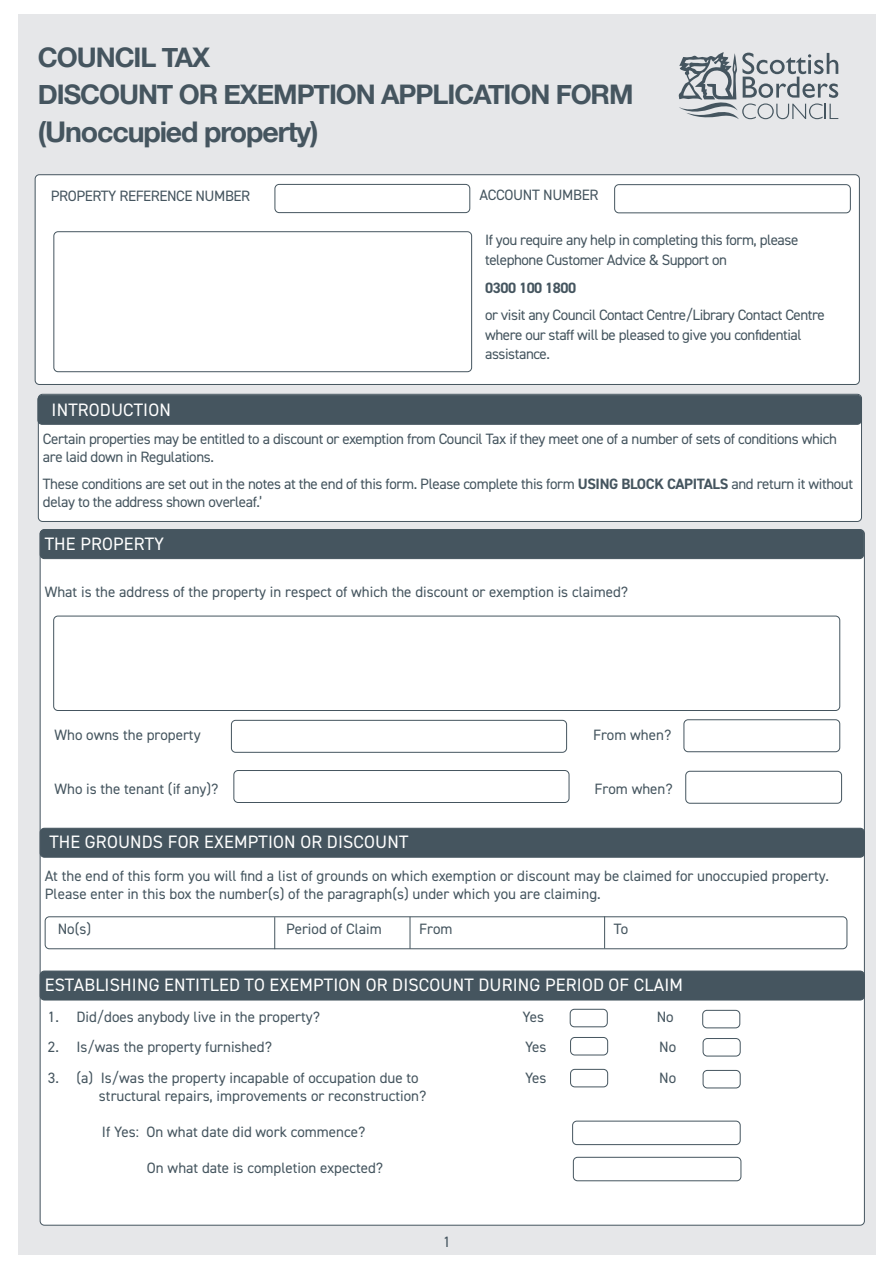
<style>
.page{position:relative;width:893px;height:1263px;background:#fff}
.page>*{position:absolute;margin:0;border:0;box-sizing:border-box;transform-origin:0 0}
.t1{font:700 28.5px "Helvetica Neue";letter-spacing:-.04em;color:#45555f}
.t2{font:700 27px "Helvetica Neue";letter-spacing:-.04em;color:#45555f}
.t3{font:18px "DIN2014";letter-spacing:.01em;color:#fff}
.t4{font:15px/18px "DIN2014";color:#45555f}
.t5{font:15px/17.2px "DIN2014";letter-spacing:-.025em;color:#45555f}
.t6{font:15px/19.5px "DIN2014";letter-spacing:-.03em;color:#45555f}
.t7{font:15px "DIN2014";letter-spacing:-.02em;color:#45555f}
.t8{font:700 15px "DIN2014";letter-spacing:-.03em;color:#45555f}
.s1{font-weight:700}
</style>
<div class="page">
<div style="left:18px;top:14px;width:858px;height:1240px;background:#e6e7e9"></div>
<div style="left:40px;top:530px;width:824px;height:695px;background:#fff;border-radius:4px"></div>
<svg style="left:679px;top:52px;width:159px;height:67px"></svg>
<div style="left:35px;top:175px;width:824px;height:209px;background:#fff;border-radius:4px"></div>
<div style="left:35px;top:174px;width:825px;height:211px;border:1px solid #45555f;border-radius:4px"></div>
<div style="left:53px;top:231px;width:419px;height:141px;border:1px solid #45555f;border-radius:4px"></div>
<div style="left:38px;top:394px;width:823px;height:127px;background:#fff;border-radius:4px"></div>
<div style="left:38px;top:394px;width:824px;height:128px;border:1px solid #45555f;border-radius:4px"></div>
<div style="left:38px;top:395px;width:823px;height:29px;background:#45555f;border-radius:4px"></div>
<div style="left:38px;top:395px;width:824px;height:30px;border:1px solid #45555f;border-radius:4px"></div>
<div style="left:275px;top:184px;width:195px;height:29px;border:1px solid #45555f;border-radius:4px"></div>
<div style="left:614px;top:184px;width:237px;height:29px;border:1px solid #45555f;border-radius:4px"></div>
<div style="left:53px;top:616px;width:787px;height:95px;border:1px solid #45555f;border-radius:4px"></div>
<div style="left:40px;top:530px;width:824px;height:29px;background:#45555f;border-radius:4px"></div>
<div style="left:40px;top:529px;width:824px;height:30px;border:1px solid #45555f;border-radius:4px"></div>
<div style="left:231px;top:720px;width:336px;height:33px;border:1px solid #45555f;border-radius:4px"></div>
<div style="left:684px;top:719px;width:156px;height:33px;border:1px solid #45555f;border-radius:4px"></div>
<div style="left:233px;top:770px;width:336px;height:33px;border:1px solid #45555f;border-radius:4px"></div>
<div style="left:685px;top:771px;width:157px;height:33px;border:1px solid #45555f;border-radius:4px"></div>
<div style="left:40px;top:828px;width:824px;height:29px;background:#45555f;border-radius:4px"></div>
<div style="left:40px;top:828px;width:825px;height:29px;border:1px solid #45555f;border-radius:4px"></div>
<div style="left:45px;top:916px;width:802px;height:33px;border:1px solid #45555f;border-radius:4px"></div>
<hr style="left:274px;top:917px;width:1px;height:32px;background:#45555f">
<hr style="left:410px;top:917px;width:1px;height:32px;background:#45555f">
<hr style="left:604px;top:916px;width:1px;height:32px;background:#45555f">
<div style="left:40px;top:971px;width:824px;height:29px;background:#45555f;border-radius:4px"></div>
<div style="left:40px;top:971px;width:825px;height:29px;border:1px solid #45555f;border-radius:4px"></div>
<div style="left:570px;top:1009px;width:38px;height:18px;border:1px solid #45555f;border-radius:4px"></div>
<div style="left:702px;top:1010px;width:38px;height:18px;border:1px solid #45555f;border-radius:4px"></div>
<div style="left:570px;top:1037px;width:38px;height:18px;border:1px solid #45555f;border-radius:4px"></div>
<div style="left:703px;top:1038px;width:38px;height:18px;border:1px solid #45555f;border-radius:4px"></div>
<div style="left:570px;top:1069px;width:38px;height:18px;border:1px solid #45555f;border-radius:4px"></div>
<div style="left:703px;top:1070px;width:38px;height:18px;border:1px solid #45555f;border-radius:4px"></div>
<div style="left:572px;top:1121px;width:169px;height:24px;border:1px solid #45555f;border-radius:4px"></div>
<div style="left:573px;top:1157px;width:168px;height:24px;border:1px solid #45555f;border-radius:4px"></div>
<p class="t2" style="left:38px;top:33px;width:174px">COUNCIL TAX</p>
<p class="t2" style="left:38px;top:70px;width:597px">DISCOUNT OR EXEMPTION APPLICATION FORM</p>
<p class="t1" style="left:38px;top:106px;width:282px">(Unoccupied property)</p>
<p class="t6" style="left:51px;top:185px;width:201px">PROPERTY REFERENCE NUMBER</p>
<p class="t7" style="left:479px;top:186px;width:121px">ACCOUNT NUMBER</p>
<p class="t3" style="left:52px;top:398px;width:121px">INTRODUCTION</p>
<p class="t6" style="left:485px;top:230px;width:315px">If you require any help in completing this form, please</p>
<p class="t6" style="left:485px;top:249px;width:243px">telephone Customer Advice &amp; Support on</p>
<p class="t8" style="left:485px;top:278px;width:93px">0300 100 1800</p>
<p class="t6" style="left:485px;top:305px;width:341px">or visit any Council Contact Centre/Library Contact Centre where our staff will be pleased to give you confidential</p>
<p class="t6" style="left:485px;top:344px;width:66px">assistance.</p>
<p class="t5" style="left:43px;top:430px;width:796px">Certain properties may be entitled to a discount or exemption from Council Tax if they meet one of a number of sets of conditions which are laid down in Regulations.</p>
<p class="t5" style="left:43px;top:475px;width:812px">These conditions are set out in the notes at the end of this form. Please complete this form <span class="s1">USING BLOCK CAPITALS</span> and return it without delay to the address shown overleaf.’</p>
<p class="t3" style="left:45px;top:532px;width:121px">THE PROPERTY</p>
<p class="t4" style="left:45px;top:582px;width:585px">What is the address of the property in respect of which the discount or exemption is claimed?</p>
<p class="t4" style="left:55px;top:726px;width:148px">Who owns the property</p>
<p class="t4" style="left:593px;top:726px;width:80px">From when?</p>
<p class="t4" style="left:55px;top:780px;width:166px">Who is the tenant (if any)?</p>
<p class="t4" style="left:595px;top:780px;width:80px">From when?</p>
<p class="t3" style="left:49px;top:831px;width:360px">THE GROUNDS FOR EXEMPTION OR DISCOUNT</p>
<p class="t4" style="left:45px;top:867px;width:786px">At the end of this form you will find a list of grounds on which exemption or discount may be claimed for unoccupied property.<br>Please enter in this box the number(s) of the paragraph(s) under which you are claiming.</p>
<p class="t4" style="left:58px;top:919px;width:35px">No(s)</p>
<p class="t4" style="left:286px;top:919px;width:97px">Period of Claim</p>
<p class="t4" style="left:419px;top:919px;width:35px">From</p>
<p class="t4" style="left:614px;top:919px;width:16px">To</p>
<p class="t3" style="left:45px;top:974px;width:640px">ESTABLISHING ENTITLED TO EXEMPTION OR DISCOUNT DURING PERIOD OF CLAIM</p>
<p class="t4" style="left:48px;top:1007px;width:274px">1. Did/does anybody live in the property?</p>
<p class="t4" style="left:523px;top:1007px;width:23px">Yes</p>
<p class="t4" style="left:657px;top:1007px;width:19px">No</p>
<p class="t4" style="left:48px;top:1037px;width:225px">2. Is/was the property furnished?</p>
<p class="t4" style="left:525px;top:1037px;width:23px">Yes</p>
<p class="t4" style="left:659px;top:1037px;width:19px">No</p>
<p class="t4" style="left:48px;top:1069px;width:372px">3. (a) Is/was the property incapable of occupation due to</p>
<p class="t4" style="left:525px;top:1069px;width:23px">Yes</p>
<p class="t4" style="left:659px;top:1069px;width:19px">No</p>
<p class="t4" style="left:99px;top:1087px;width:329px">structural repairs, improvements or reconstruction?</p>
<p class="t4" style="left:102px;top:1123px;width:265px">If Yes: On what date did work commence?</p>
<p class="t4" style="left:147px;top:1159px;width:238px">On what date is completion expected?</p>
<p class="t4" style="left:443px;top:1232px;width:9px">1</p>
</div>
